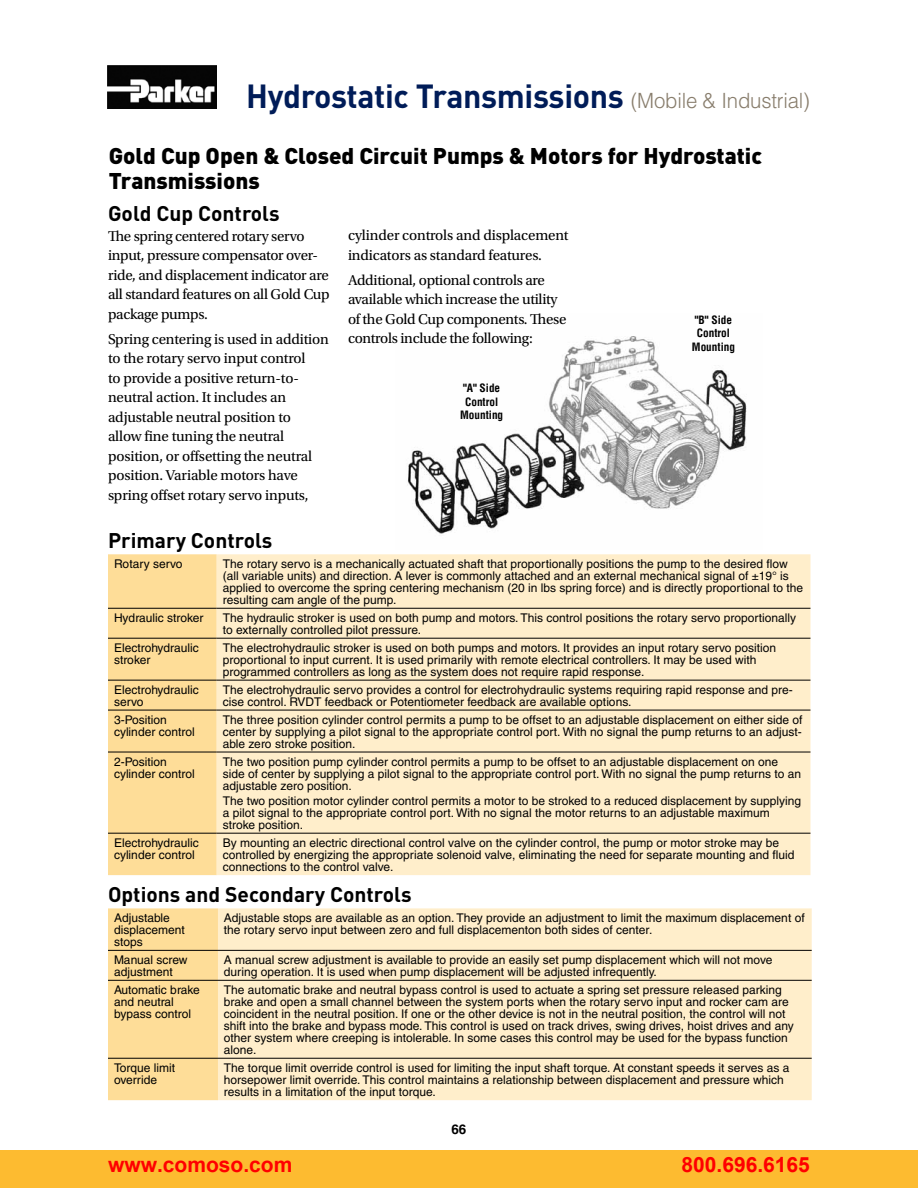
<style>
.page{position:relative;width:918px;height:1188px;background:#fff}
.page>*{position:absolute;margin:0;border:0;box-sizing:border-box;transform-origin:0 0}
.t1{font:700 33px "DIN";letter-spacing:-.01em;color:#001c58}
.t2{font:900 22.5px/25.5px "DIN";color:#000}
.t3{font:700 21px "DIN";color:#000}
.t4{font:700 21px "Arial";color:#f00}
.t5{font:15px/19.5px "Utopia Std";letter-spacing:-.015em;color:#000}
.t6{font:700 13.5px "Helvetica";color:#000}
.t7{font:12px/12px "Helvetica";color:#000}
.t8{font:700 condensed 11.25px/13.5px "Helvetica";color:#000;text-align:center}
.s1{font-family:"Helvetica";font-weight:300;font-size:21px;color:#887d6c}
</style>
<div class="page">
<img style="left:107px;top:66px;width:110px;height:42px">
<img style="left:408px;top:336px;width:339px;height:198px">
<div style="left:108px;top:554px;width:109px;height:321px;background:#fedd98"></div>
<div style="left:217px;top:554px;width:593px;height:321px;background:#ffeecb"></div>
<hr style="left:108px;top:638px;width:109px;height:1px;background:#000">
<hr style="left:217px;top:638px;width:593px;height:1px;background:#000">
<hr style="left:108px;top:680px;width:109px;height:1px;background:#000">
<hr style="left:217px;top:680px;width:593px;height:1px;background:#000">
<hr style="left:108px;top:710px;width:109px;height:1px;background:#000">
<hr style="left:217px;top:710px;width:593px;height:1px;background:#000">
<hr style="left:108px;top:752px;width:109px;height:1px;background:#000">
<hr style="left:217px;top:752px;width:593px;height:1px;background:#000">
<hr style="left:108px;top:833px;width:109px;height:1px;background:#000">
<hr style="left:217px;top:833px;width:593px;height:1px;background:#000">
<hr style="left:108px;top:608px;width:109px;height:1px;background:#000">
<hr style="left:217px;top:608px;width:593px;height:1px;background:#000">
<div style="left:108px;top:908px;width:110px;height:192px;background:#fedd98"></div>
<div style="left:218px;top:908px;width:594px;height:192px;background:#ffeecb"></div>
<hr style="left:108px;top:950px;width:110px;height:1px;background:#000">
<hr style="left:218px;top:950px;width:594px;height:1px;background:#000">
<hr style="left:108px;top:980px;width:110px;height:1px;background:#000">
<hr style="left:218px;top:980px;width:594px;height:1px;background:#000">
<hr style="left:108px;top:1058px;width:110px;height:1px;background:#000">
<hr style="left:218px;top:1058px;width:594px;height:1px;background:#000">
<div style="left:0;top:1150px;width:918px;height:38px;background:#fdbb30"></div>
<h1 class="t1" style="left:246px;top:74px;width:565px">Hydrostatic Transmissions <span class="s1">(Mobile &amp; Industrial)</span></h1>
<h2 class="t2" style="left:109px;top:142px;width:655px">Gold Cup Open &amp; Closed Circuit Pumps &amp; Motors for Hydrostatic<br>Transmissions</h2>
<h3 class="t3" style="left:108px;top:200px;width:173px">Gold Cup Controls</h3>
<p class="t5" style="left:108px;top:226px;width:223px">The spring centered rotary servo input, pressure compensator over&shy;ride, and displacement indicator are all standard features on all Gold Cup package pumps.</p>
<p class="t5" style="left:108px;top:329px;width:222px">Spring centering is used in addition to the rotary servo input control<br>to provide a positive return-to&shy;neutral action. It includes an adjustable neutral position to<br>allow fine tuning the neutral position, or offsetting the neutral position. Variable motors have spring offset rotary servo inputs,</p>
<p class="t5" style="left:348px;top:226px;width:222px">cylinder controls and displacement indicators as standard features.</p>
<p class="t5" style="left:348px;top:270px;width:220px">Additional, optional controls are available which increase the utility of the Gold Cup components. These controls include the following:</p>
<p class="t8" style="left:460px;top:382px;width:45px">"A" Side<br>Control<br>Mounting</p>
<p class="t8" style="left:692px;top:313px;width:45px">"B" Side<br>Control<br>Mounting</p>
<h3 class="t3" style="left:108px;top:527px;width:166px">Primary Controls</h3>
<p class="t7" style="left:114px;top:558px;width:70px">Rotary servo</p>
<p class="t7" style="left:223px;top:558px;width:582px">The rotary servo is a mechanically actuated shaft that proportionally positions the pump to the desired flow (all variable units) and direction. A lever is commonly attached and an external mechanical signal of ±19° is applied to overcome the spring centering mechanism (20 in lbs spring force) and is directly proportional to the resulting cam angle of the pump.</p>
<p class="t7" style="left:114px;top:612px;width:91px">Hydraulic stroker</p>
<p class="t7" style="left:223px;top:612px;width:575px">The hydraulic stroker is used on both pump and motors. This control positions the rotary servo proportionally to externally controlled pilot pressure.</p>
<p class="t7" style="left:114px;top:642px;width:86px">Electrohydraulic stroker</p>
<p class="t7" style="left:223px;top:642px;width:555px">The electrohydraulic stroker is used on both pumps and motors. It provides an input rotary servo position proportional to input current. It is used primarily with remote electrical controllers. It may be used with programmed controllers as long as the system does not require rapid response.</p>
<p class="t7" style="left:114px;top:684px;width:86px">Electrohydraulic servo</p>
<p class="t7" style="left:223px;top:684px;width:572px">The electrohydraulic servo provides a control for electrohydraulic systems requiring rapid response and pre&shy;cise control. RVDT feedback or Potentiometer feedback are available options.</p>
<p class="t7" style="left:114px;top:713px;width:82px">3-Position cylinder control</p>
<p class="t7" style="left:223px;top:713px;width:581px;text-align:justify">The three position cylinder control permits a pump to be offset to an adjustable displacement on either side of center by supplying a pilot signal to the appropriate control port. With no signal the pump returns to an adjust&shy;able zero stroke position.</p>
<p class="t7" style="left:114px;top:755px;width:82px">2-Position cylinder control</p>
<p class="t7" style="left:223px;top:755px;width:580px">The two position pump cylinder control permits a pump to be offset to an adjustable displacement on one side of center by supplying a pilot signal to the appropriate control port. With no signal the pump returns to an adjustable zero position.</p>
<p class="t7" style="left:223px;top:795px;width:580px">The two position motor cylinder control permits a motor to be stroked to a reduced displacement by supplying a pilot signal to the appropriate control port. With no signal the motor returns to an adjustable maximum stroke position.</p>
<p class="t7" style="left:114px;top:837px;width:86px">Electrohydraulic cylinder control</p>
<p class="t7" style="left:223px;top:837px;width:573px">By mounting an electric directional control valve on the cylinder control, the pump or motor stroke may be controlled by energizing the appropriate solenoid valve, eliminating the need for separate mounting and fluid connections to the control valve.</p>
<h3 class="t3" style="left:108px;top:881px;width:305px">Options and Secondary Controls</h3>
<p class="t7" style="left:114px;top:912px;width:72px">Adjustable displacement stops</p>
<p class="t7" style="left:224px;top:912px;width:582px">Adjustable stops are available as an option. They provide an adjustment to limit the maximum displacement of the rotary servo input between zero and full displacementon both sides of center.</p>
<p class="t7" style="left:114px;top:954px;width:75px">Manual screw adjustment</p>
<p class="t7" style="left:224px;top:954px;width:550px">A manual screw adjustment is available to provide an easily set pump displacement which will not move during operation. It is used when pump displacement will be adjusted infrequently.</p>
<p class="t7" style="left:114px;top:984px;width:87px">Automatic brake and neutral bypass control</p>
<p class="t7" style="left:224px;top:984px;width:571px">The automatic brake and neutral bypass control is used to actuate a spring set pressure released parking brake and open a small channel between the system ports when the rotary servo input and rocker cam are coincident in the neutral position. If one or the other device is not in the neutral position, the control will not shift into the brake and bypass mode. This control is used on track drives, swing drives, hoist drives and any other system where creeping is intolerable. In some cases this control may be used for the bypass function alone.</p>
<p class="t7" style="left:114px;top:1062px;width:63px">Torque limit override</p>
<p class="t7" style="left:224px;top:1062px;width:567px">The torque limit override control is used for limiting the input shaft torque. At constant speeds it serves as a horsepower limit override. This control maintains a relationship between displacement and pressure which results in a limitation of the input torque.</p>
<p class="t6" style="left:451px;top:1121px;width:17px">66</p>
<h3 class="t4" style="left:108px;top:1151px;width:186px">www.comoso.com</h3>
<h3 class="t4" style="left:682px;top:1151px;width:130px">800.696.6165</h3>
</div>
